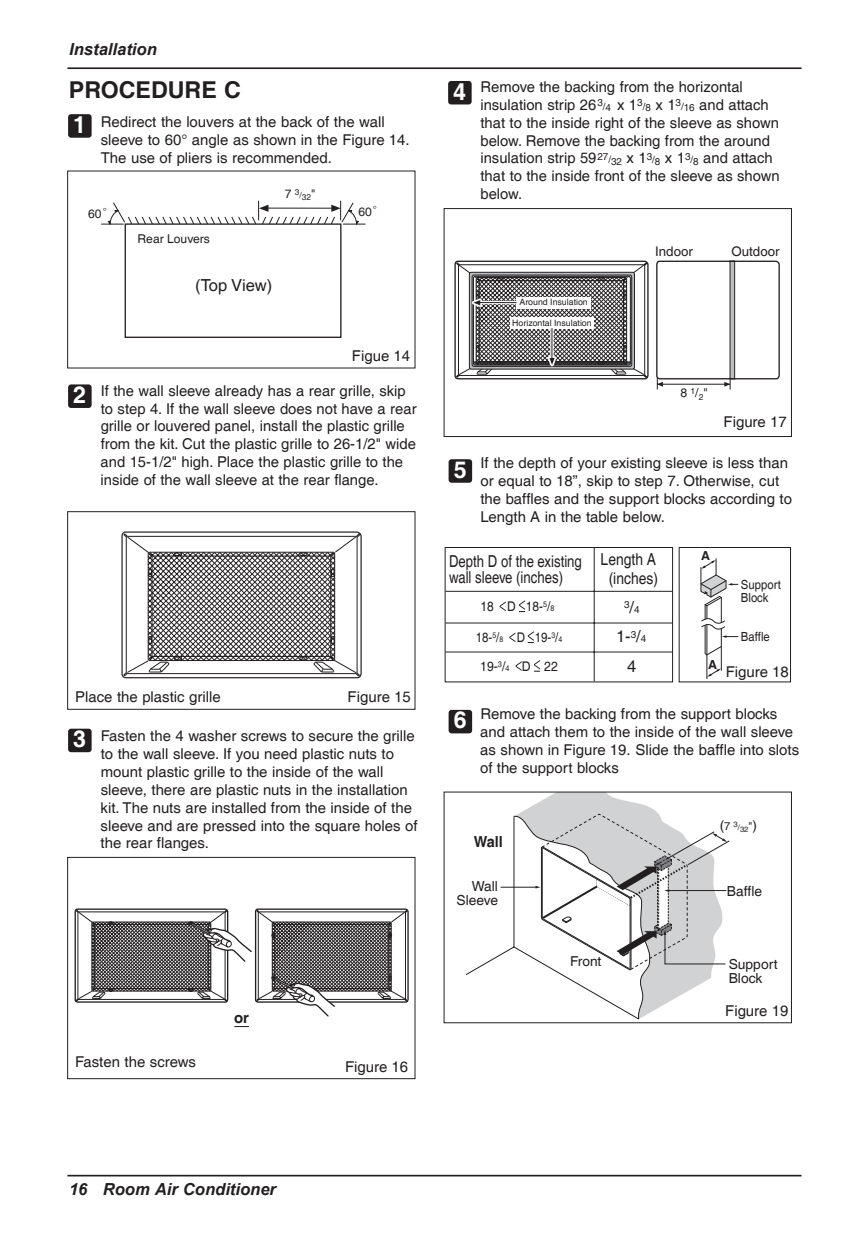
<style>
.page{position:relative;width:850px;height:1246px;background:#fff}
.page>*{position:absolute;margin:0;border:0;box-sizing:border-box;transform-origin:0 0}
.t1{font:700 23.2px "Helvetica";color:#231f20}
.t2{font:700 23.2px "Helvetica";color:#fff}
.t3{font:italic 700 16.6px "Arial";color:#231f20}
.t4{font:16.6px "Helvetica";color:#231f20}
.t5{font:16.4px/16.4px "Helvetica";color:#231f20;scale:.8 1}
.t6{font:16.4px/19.8px "Helvetica";color:#231f20;text-align:center;scale:.84 1}
.t7{font:16.4px/29px "Helvetica";color:#231f20;text-align:center}
.t8{font:700 15.2px "Helvetica";color:#231f20;scale:.95 1}
.t9{font:15px/18px "Helvetica";color:#231f20}
.t10{font:700 15px "Helvetica";color:#231f20}
.t11{font:13.8px/13.8px "Helvetica";color:#231f20;text-align:right}
.t12{font:13.6px "Helvetica";color:#231f20}
.t13{font:13.4px/29px "Helvetica";color:#231f20;text-align:center;scale:.86 1}
.t14{font:13.4px "Helvetica";color:#231f20;scale:.9 1}
.t15{font:13.2px "Helvetica";color:#231f20}
.t16{font:12.6px/12.6px "Helvetica";color:#231f20;scale:.9 1}
.t17{font:700 12.4px "Helvetica";color:#231f20}
.t18{font:12.2px "Helvetica";color:#231f20}
.t19{font:9.8px "Helvetica";color:#231f20}
.t20{font:8.8px "Helvetica";color:#231f20}
.t21{font:8.4px "Helvetica";color:#231f20}
.t22{font:7.6px "Helvetica";color:#231f20}
.s1{font-size:12.2px}
.s2{font-size:10px}
.s3{font-size:8px}
.s4{font-size:16.4px}
.s5{font-size:9.8px}
.s6{font-size:13.6px}
.s7{font-size:11.2px}
</style>
<div class="page">
<hr style="left:67px;top:1175px;width:735px;height:1px;background:#231f20">
<hr style="left:67px;top:67px;width:735px;height:2px;background:#231f20">
<svg style="left:444px;top:547px;width:347px;height:136px"></svg>
<hr style="left:594px;top:548px;width:1px;height:133px;background:#231f20">
<hr style="left:445px;top:591px;width:227px;height:1px;background:#231f20">
<hr style="left:445px;top:623px;width:227px;height:1px;background:#231f20">
<hr style="left:445px;top:652px;width:227px;height:1px;background:#231f20">
<svg style="left:700px;top:558px;width:38px;height:121px"></svg>
<svg style="left:500px;top:600px;width:25px;height:12px"></svg>
<svg style="left:509px;top:631px;width:25px;height:12px"></svg>
<svg style="left:516px;top:660px;width:24px;height:12px"></svg>
<svg style="left:520px;top:794px;width:138px;height:19px;fill:#d1d2d4"></svg>
<svg style="left:465px;top:813px;width:265px;height:207px"></svg>
<hr style="left:668px;top:890px;width:58px;height:1px;background:#231f20">
<div style="left:68px;top:114px;width:24px;height:24px;background:#231f20;border-radius:3px"></div>
<div style="left:448px;top:81px;width:24px;height:24px;background:#231f20;border-radius:3px"></div>
<div style="left:68px;top:384px;width:24px;height:24px;background:#231f20;border-radius:3px"></div>
<div style="left:68px;top:729px;width:24px;height:23px;background:#231f20;border-radius:3px"></div>
<svg style="left:121px;top:531px;width:241px;height:148px"></svg>
<div style="left:67px;top:511px;width:348px;height:199px;border:1px solid #231f20"></div>
<svg style="left:656px;top:260px;width:124px;height:129px"></svg>
<svg style="left:454px;top:260px;width:195px;height:120px"></svg>
<div style="left:444px;top:208px;width:348px;height:229px;border:1px solid #231f20"></div>
<svg style="left:76px;top:909px;width:332px;height:108px"></svg>
<svg style="left:234px;top:1026px;width:15px;height:1px"></svg>
<div style="left:67px;top:857px;width:348px;height:222px;border:1px solid #231f20"></div>
<div style="left:125px;top:223px;width:217px;height:115px;background:#fff;border:1px solid #231f20"></div>
<div style="left:449px;top:459px;width:23px;height:24px;background:#231f20;border-radius:3px"></div>
<div style="left:449px;top:710px;width:23px;height:23px;background:#231f20;border-radius:3px"></div>
<svg style="left:101px;top:201px;width:265px;height:24px"></svg>
<p class="t3" style="left:69px;top:38px;width:89px">Installation</p>
<h1 class="t1" style="left:69px;top:75px;width:173px">PROCEDURE C</h1>
<p class="t9" style="left:101px;top:113px;width:310px">Redirect the louvers at the back of the wall sleeve to 60° angle as shown in the Figure 14.<br>The use of pliers is recommended.</p>
<h1 class="t2" style="left:73px;top:110px;width:14px">1</h1>
<p class="t18" style="left:88px;top:206px;width:15px">60</p>
<p class="t18" style="left:138px;top:232px;width:74px">Rear Louvers</p>
<p class="t4" style="left:195px;top:275px;width:79px">(Top View)</p>
<p class="t21" style="left:285px;top:191px;width:32px"><span class="s1">7</span> 3/32<span class="s1">"</span></p>
<p class="t18" style="left:359px;top:204px;width:15px">60</p>
<p class="t9" style="left:352px;top:348px;width:60px">Figue 14</p>
<h1 class="t2" style="left:73px;top:381px;width:14px">2</h1>
<p class="t9" style="left:101px;top:382px;width:318px">If the wall sleeve already has a rear grille, skip to step 4. If the wall sleeve does not have a rear grille or louvered panel, install the plastic grille from the kit. Cut the plastic grille to 26-1/2" wide and 15-1/2" high. Place the plastic grille to the inside of the wall sleeve at the rear flange.</p>
<p class="t9" style="left:75px;top:688px;width:147px">Place the plastic grille</p>
<p class="t9" style="left:348px;top:688px;width:65px">Figure 15</p>
<h1 class="t2" style="left:73px;top:725px;width:14px">3</h1>
<p class="t9" style="left:101px;top:727px;width:319px">Fasten the 4 washer screws to secure the grille to the wall sleeve. If you need plastic nuts to mount plastic grille to the inside of the wall sleeve, there are plastic nuts in the installation kit. The nuts are installed from the inside of the sleeve and are pressed into the square holes of the rear flanges.</p>
<p class="t10" style="left:234px;top:1009px;width:16px">or</p>
<p class="t9" style="left:75px;top:1053px;width:122px">Fasten the screws</p>
<p class="t9" style="left:345px;top:1058px;width:65px">Figure 16</p>
<h1 class="t2" style="left:453px;top:77px;width:14px">4</h1>
<p class="t9" style="left:480px;top:78px;width:301px">Remove the backing from the horizontal insulation strip 26<sup>3</sup><span class="s2">/</span><sub>4</sub> x 1<sup>3</sup><span class="s2">/</span><sub>8</sub> x 1<sup>3</sup><span class="s2">/</span><sub>16</sub> and attach that to the inside right of the sleeve as shown below. Remove the backing from the around insulation strip 59<sup>27</sup><span class="s2">/</span><sub>32</sub> x 1<sup>3</sup><span class="s2">/</span><sub>8</sub> x 1<sup>3</sup><span class="s2">/</span><sub>8</sub> and attach that to the inside front of the sleeve as shown below.</p>
<p class="t20" style="left:520px;top:297px;width:70px">Around Insulation</p>
<p class="t20" style="left:512px;top:318px;width:81px">Horizontal Insulation</p>
<p class="t15" style="left:655px;top:244px;width:39px">Indoor</p>
<p class="t15" style="left:732px;top:244px;width:49px">Outdoor</p>
<h1 class="t2" style="left:454px;top:455px;width:14px">5</h1>
<p class="t18" style="left:680px;top:386px;width:29px">8 <sup>1</sup>/<sub>2</sub>"</p>
<p class="t9" style="left:724px;top:413px;width:65px">F 71erugi</p>
<p class="t9" style="left:480px;top:454px;width:313px">If the depth of your existing sleeve is less than or equal to 18”, skip to step 7. Otherwise, cut the baffles and the support blocks according to Length A in the table below.</p>
<p class="t5" style="left:449px;top:554px;width:168px">Depth D of the existing wall sleeve (inches)</p>
<p class="t6" style="left:601px;top:550px;width:70px">Length A (inches)</p>
<p class="t14" style="left:480px;top:599px;width:84px">18 D 18-<sup>5</sup>/<span class="s3">8</span></p>
<p class="t13" style="left:476px;top:623px;width:102px">18-<sup>5</sup>/<span class="s3">8</span> D 19-<sup>3</sup>/<span class="s3">4<br></span>19-<sup>3</sup>/<span class="s3">4</span> D 22</p>
<p class="t19" style="left:624px;top:602px;width:17px">3<span class="s4">/</span>4</p>
<p class="t7" style="left:616px;top:623px;width:32px">1-<sup>3</sup>/<span class="s5">4<br></span>4</p>
<p class="t17" style="left:701px;top:548px;width:10px">A</p>
<p class="t17" style="left:708px;top:657px;width:10px">A</p>
<p class="t16" style="left:741px;top:579px;width:46px">Support<br>Block</p>
<p class="t16" style="left:741px;top:631px;width:34px">Baffle</p>
<p class="t9" style="left:726px;top:663px;width:65px">Figure 18</p>
<h1 class="t2" style="left:454px;top:706px;width:14px">6</h1>
<p class="t9" style="left:480px;top:705px;width:320px">Remove the backing from the support blocks and attach them to the inside of the wall sleeve as shown in Figure 19. Slide the baffle into slots of the support blocks</p>
<p class="t22" style="left:720px;top:824px;width:39px"><span class="s6">(</span><span class="s7">7</span> 3/32<span class="s7">"</span><span class="s6">)</span></p>
<p class="t8" style="left:474px;top:833px;width:32px">Wall</p>
<p class="t11" style="left:456px;top:880px;width:43px">Wall<br>Sleeve</p>
<p class="t11" style="left:727px;top:885px;width:37px">Baffle</p>
<p class="t12" style="left:570px;top:953px;width:33px">Front</p>
<p class="t11" style="left:729px;top:958px;width:51px;text-align:left">Support<br>Block</p>
<p class="t9" style="left:725px;top:1002px;width:65px">Figure 19</p>
<p class="t3" style="left:69px;top:1178px;width:209px">16 Room Air Conditioner</p>
</div>
